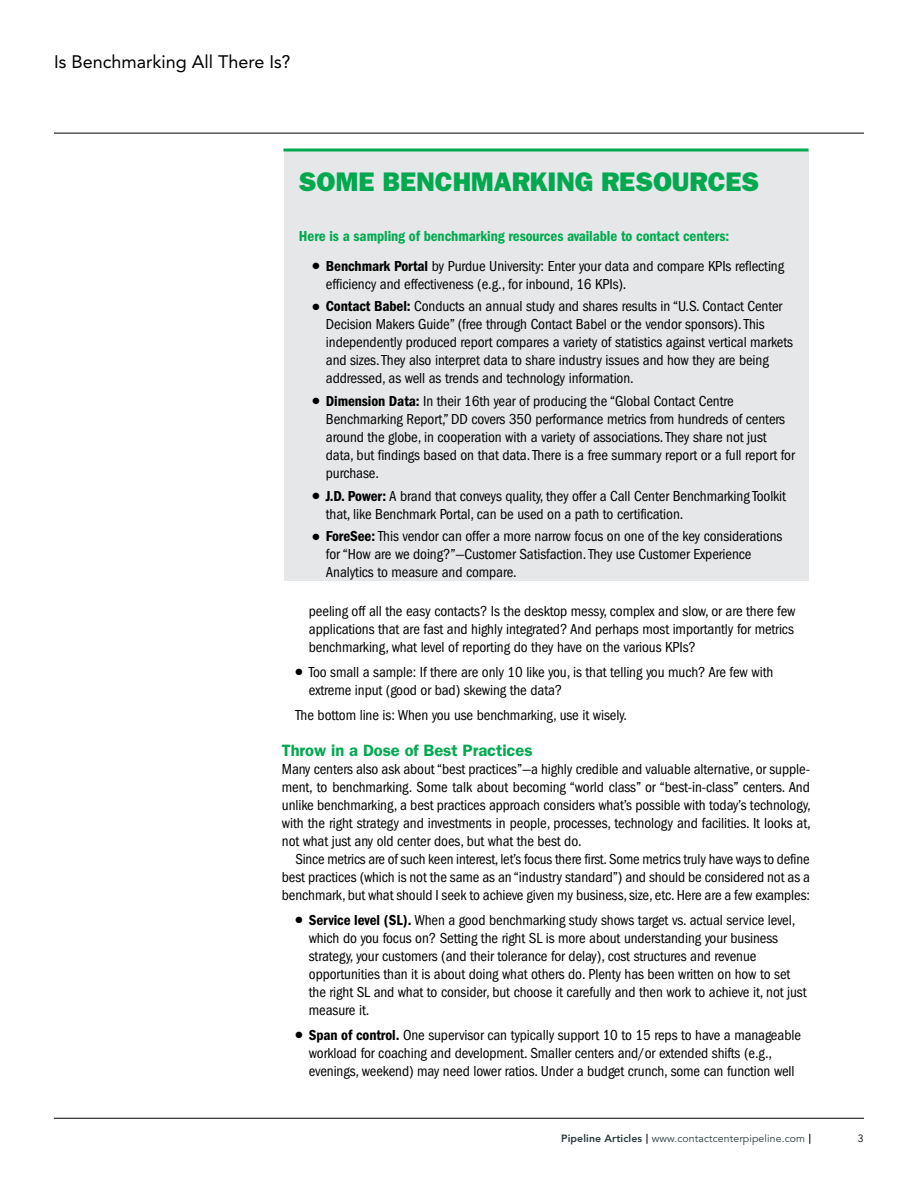
<style>
.page{position:relative;width:918px;height:1188px;background:#fff}
.page>*{position:absolute;margin:0;border:0;box-sizing:border-box;transform-origin:0 0}
.t1{font:800 27px "Franklin Gothic";letter-spacing:-.005em;color:#00a94f}
.t2{font:18px "Avenir";color:#000}
.t3{font:600 16.5px "Franklin Gothic";color:#00a94f}
.t4{font:condensed 15px/18px "Franklin Gothic";letter-spacing:-.005em;color:#000}
.t5{font:600 condensed 15px "Franklin Gothic";letter-spacing:-.005em;color:#00a94f}
.t6{font:10.5px "Avenir";letter-spacing:.01em;color:#29383c}
.t7{font:10.5px "Avenir";color:#000}
.s1{font-weight:600}
.s2{font-weight:800}
</style>
<div class="page">
<hr style="left:54px;top:1118px;width:810px;height:1px;background:#000">
<hr style="left:54px;top:133px;width:810px;height:1px;background:#000">
<div style="left:284px;top:150px;width:524px;height:431px;background:#e6e7e8"></div>
<svg style="left:284px;top:148px;width:524px;height:4px;background:#3cbb77"></svg>
<p class="t2" style="left:54px;top:51px;width:238px">Is Benchmarking All There Is?</p>
<h1 class="t1" style="left:299px;top:166px;width:462px">SOME BENCHMARKING RESOURCES</h1>
<p class="t5" style="left:299px;top:228px;width:432px">Here is a sampling of benchmarking resources available to contact centers:</p>
<p class="t4" style="left:326px;top:257px;width:460px;text-indent:-14px">● <span class="s1">Benchmark Portal</span> by Purdue University: Enter your data and compare KPIs reflecting efficiency and effectiveness (e.g., for inbound, 16 KPIs).</p>
<p class="t4" style="left:326px;top:298px;width:469px;text-indent:-14px">● <span class="s1">Contact Babel:</span> Conducts an annual study and shares results in “U.S. Contact Center Decision Makers Guide” (free through Contact Babel or the vendor sponsors). This independently produced report compares a variety of statistics against vertical markets and sizes. They also interpret data to share industry issues and how they are being addressed, as well as trends and technology information.</p>
<p class="t4" style="left:326px;top:392px;width:470px;text-indent:-14px">● <span class="s1">Dimension Data:</span> In their 16th year of producing the “Global Contact Centre Benchmarking Report,” DD covers 350 performance metrics from hundreds of centers around the globe, in cooperation with a variety of associations. They share not just data, but findings based on that data. There is a free summary report or a full report for purchase.</p>
<p class="t4" style="left:326px;top:487px;width:462px;text-indent:-14px">● <span class="s1">J.D. Power:</span> A brand that conveys quality, they offer a Call Center Benchmarking Toolkit that, like Benchmark Portal, can be used on a path to certification.</p>
<p class="t4" style="left:326px;top:527px;width:458px;text-indent:-14px">● <span class="s1">ForeSee:</span> This vendor can offer a more narrow focus on one of the key considerations for “How are we doing?”—Customer Satisfaction. They use Customer Experience<br>Analytics to measure and compare.</p>
<p class="t4" style="left:309px;top:602px;width:488px;text-align:justify">peeling off all the easy contacts? Is the desktop messy, complex and slow, or are there few applications that are fast and highly integrated? And perhaps most importantly for metrics benchmarking, what level of reporting do they have on the various KPIs?</p>
<p class="t4" style="left:309px;top:663px;width:466px;text-indent:-14px">● Too small a sample: If there are only 10 like you, is that telling you much? Are few with extreme input (good or bad) skewing the data?</p>
<p class="t4" style="left:295px;top:706px;width:333px">The bottom line is: When you use benchmarking, use it wisely.</p>
<p class="t3" style="left:282px;top:741px;width:252px">Throw in a Dose of Best Practices</p>
<p class="t4" style="left:282px;top:760px;width:530px;text-align:justify">Many centers also ask about “best practices”—a highly credible and valuable alternative, or supple&shy;ment, to benchmarking. Some talk about becoming “world class” or “best-in-class” centers. And unlike benchmarking, a best practices approach considers what’s possible with today’s technology, with the right strategy and investments in people, processes, technology and facilities. It looks at, not what just any old center does, but what the best do.</p>
<p class="t4" style="left:282px;top:850px;width:530px;text-align:justify;text-indent:14px">Since metrics are of such keen interest, let’s focus there first. Some metrics truly have ways to define best practices (which is not the same as an “industry standard”) and should be considered not as a benchmark, but what should I seek to achieve given my business, size, etc. Here are a few examples:</p>
<p class="t4" style="left:309px;top:911px;width:499px;text-indent:-14px">● <span class="s1">Service level (SL).</span> When a good benchmarking study shows target vs. actual service level, which do you focus on? Setting the right SL is more about understanding your business strategy, your customers (and their tolerance for delay), cost structures and revenue opportunities than it is about doing what others do. Plenty has been written on how to set the right SL and what to consider, but choose it carefully and then work to achieve it, not just measure it.</p>
<p class="t4" style="left:309px;top:1026px;width:494px;text-indent:-14px">● <span class="s1">Span of control.</span> One supervisor can typically support 10 to 15 reps to have a manageable workload for coaching and development. Smaller centers and/or extended shifts (e.g., evenings, weekend) may need lower ratios. Under a budget crunch, some can function well</p>
<p class="t6" style="left:561px;top:1133px;width:246px"><span class="s2">Pipeline Articles</span> www.contactcenterpipeline.com</p>
<p class="t7" style="left:858px;top:1133px;width:7px">3</p>
</div>
